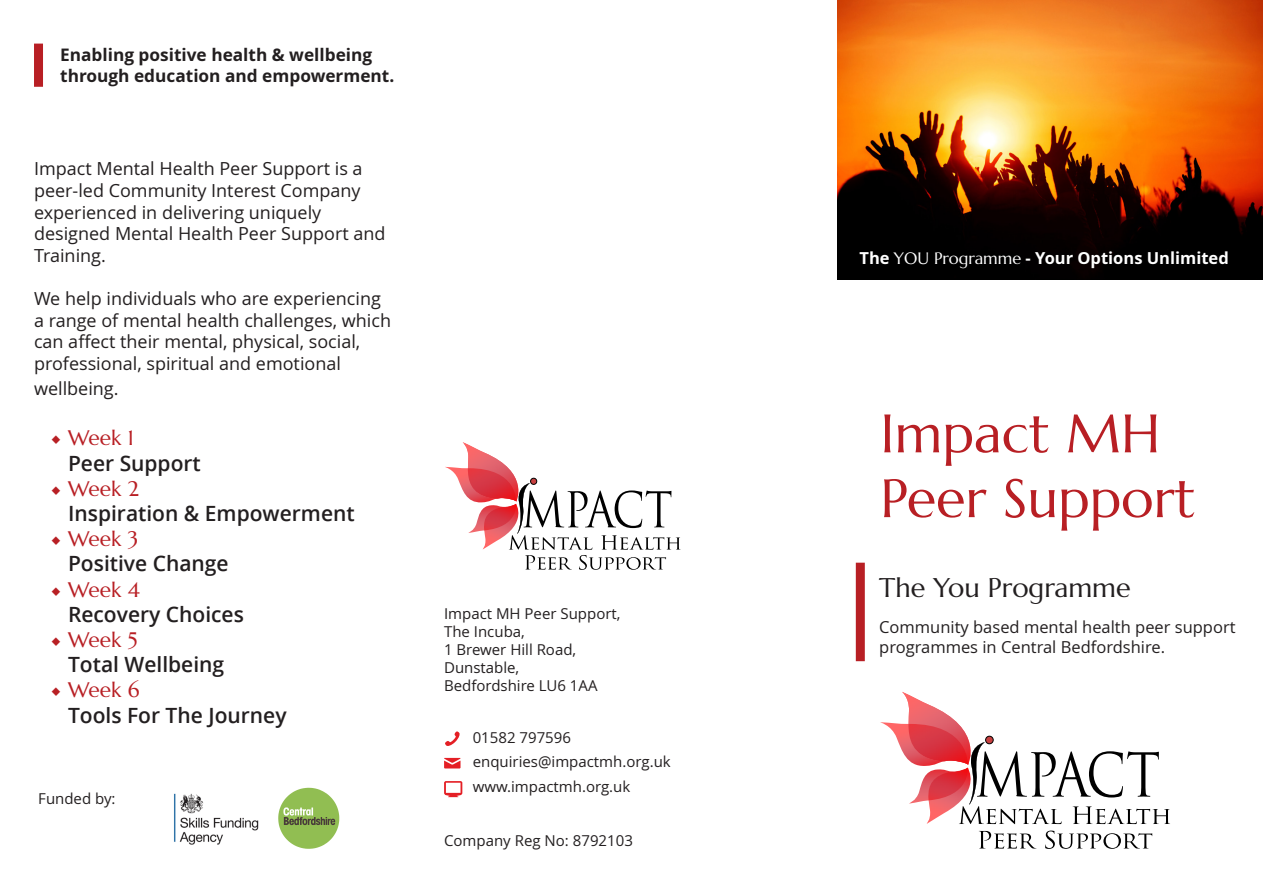
<style>
.page{position:relative;width:1263px;height:893px;background:#fff}
.page>*{position:absolute;margin:0;border:0;box-sizing:border-box;transform-origin:0 0}
.t1{font:54px "Marcellus";color:#b81f24}
.t2{font:27px "Marcellus";color:#231f20}
.t3{font:600 21px/25.2px "Open Sans";color:#231f20}
.t4{font:18px/21.6px "Open Sans";color:#231f20}
.t5{font:700 17.25px/20.7px "Open Sans";color:#231f20}
.t6{font:16.5px/19.8px "Open Sans";color:#231f20}
.t7{font:700 16.5px "Open Sans";color:#fff}
.t8{font:15px "Open Sans";color:#231f20}
.s1{font-family:"Minion Pro";font-weight:400;color:#b81f24}
.s2{font-family:"Marcellus";font-weight:400;color:#b81f24}
.s3{font-family:"Marcellus";font-weight:400}
</style>
<div class="page">
<svg style="left:445px;top:731px;width:15px;height:15px"></svg>
<svg style="left:444px;top:758px;width:17px;height:10px"></svg>
<svg style="left:444px;top:781px;width:18px;height:16px"></svg>
<div style="left:856px;top:563px;width:9px;height:98px;background:#b81f24"></div>
<img style="left:838px;top:0;width:425px;height:280px">
<div style="left:34px;top:44px;width:9px;height:43px;background:#b81f24"></div>
<svg style="left:278px;top:788px;width:61px;height:61px"></svg>
<img style="left:174px;top:793px;width:85px;height:52px">
<img style="left:880px;top:722px;width:21px;height:26px">
<svg style="left:979px;top:831px;width:57px;height:18px"></svg>
<svg style="left:1045px;top:831px;width:107px;height:18px"></svg>
<svg style="left:901px;top:692px;width:269px;height:132px"></svg>
<div style="left:985px;top:736px;width:8px;height:8px;background:#c64040;border-radius:50%"></div>
<div style="left:985px;top:736px;width:8px;height:8px;border:1px solid #000;border-radius:50%"></div>
<img style="left:445px;top:467px;width:17px;height:22px">
<svg style="left:462px;top:442px;width:218px;height:128px"></svg>
<div style="left:530px;top:478px;width:7px;height:7px;border:1px solid #000;border-radius:50%"></div>
<p class="t5" style="left:60px;top:44px;width:336px">Enabling positive health &amp; wellbeing through education and empowerment.</p>
<p class="t4" style="left:34px;top:158px;width:353px">Impact Mental Health Peer Support is a peer-led Community Interest Company experienced in delivering uniquely designed Mental Health Peer Support and<br>Training.</p>
<p class="t4" style="left:34px;top:287px;width:359px">We help individuals who are experiencing a range of mental health challenges, which can affect their mental, physical, social, professional, spiritual and emotional</p>
<p class="t4" style="left:34px;top:377px;width:86px">wellbeing.</p>
<p class="t3" style="left:68px;top:427px;width:134px;text-indent:-17px"><span class="s1">◆</span> <span class="s2">Week 1<br></span>Peer Support</p>
<p class="t3" style="left:68px;top:478px;width:288px;text-indent:-17px"><span class="s1">◆</span> <span class="s2">Week 2<br></span>Inspiration &amp; Empowerment</p>
<p class="t3" style="left:68px;top:528px;width:162px;text-indent:-17px"><span class="s1">◆</span> <span class="s2">Week 3<br></span>Positive Change</p>
<p class="t3" style="left:68px;top:578px;width:177px;text-indent:-17px"><span class="s1">◆</span> <span class="s2">Week 4<br></span>Recovery Choices</p>
<p class="t3" style="left:68px;top:629px;width:158px;text-indent:-17px"><span class="s1">◆</span> <span class="s2">Week 5<br></span>Total Wellbeing</p>
<p class="t3" style="left:68px;top:679px;width:220px;text-indent:-17px"><span class="s1">◆</span> <span class="s2">Week 6<br></span>Tools For The Journey</p>
<p class="t8" style="left:38px;top:788px;width:79px">Funded by:</p>
<p class="t8" style="left:444px;top:604px;width:178px">Impact MH Peer Support,</p>
<p class="t8" style="left:444px;top:622px;width:82px">The Incuba,</p>
<p class="t8" style="left:444px;top:640px;width:134px">1 Brewer Hill Road,</p>
<p class="t8" style="left:444px;top:658px;width:77px">Dunstable,</p>
<p class="t8" style="left:444px;top:676px;width:155px">Bedfordshire LU6 1AA</p>
<p class="t8" style="left:473px;top:728px;width:100px">01582 797596</p>
<p class="t8" style="left:473px;top:751px;width:199px">enquiries@impactmh.org.uk</p>
<p class="t8" style="left:473px;top:777px;width:159px">www.impactmh.org.uk</p>
<p class="t8" style="left:444px;top:831px;width:190px">Company Reg No: 8792103</p>
<p class="t7" style="left:859px;top:246px;width:371px">The <span class="s3">YOU Programme</span> - Your Options Unlimited</p>
<p class="t1" style="left:880px;top:400px;width:281px">Impact MH</p>
<p class="t1" style="left:880px;top:464px;width:317px">Peer Support</p>
<p class="t2" style="left:879px;top:571px;width:253px">The You Programme</p>
<p class="t6" style="left:879px;top:617px;width:358px">Community based mental health peer support programmes in Central Bedfordshire.</p>
</div>
